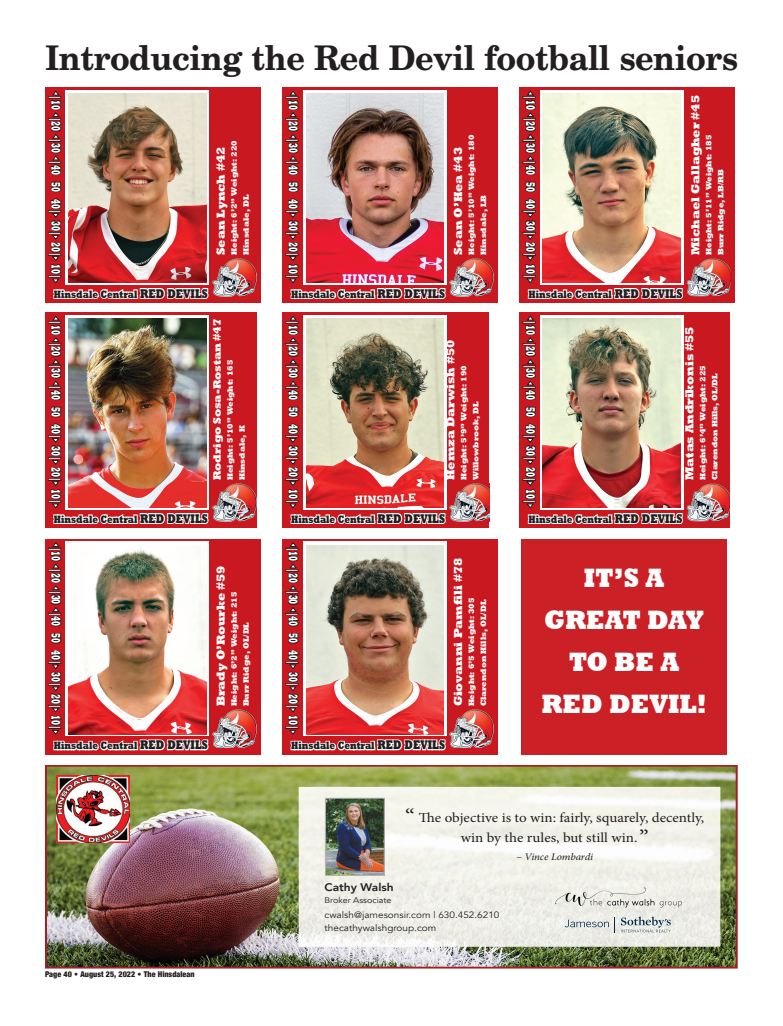
<style>
.page{position:relative;width:783px;height:1026px;background:#fff}
.page>*{position:absolute;margin:0;border:0;box-sizing:border-box;transform-origin:0 0}
.t1{font:700 34px "New Century Schlbk LT Std";letter-spacing:-.015em;color:#231f20;scale:.95 1}
.t2{font:800 27.3px/42px "Rockwell";color:#fff;text-align:center;scale:.91 1}
.t3{font:13.7px/20.2px "Minion Pro";color:#231f20;text-align:center;scale:1.09 1}
.t4{font:800 13px "Rockwell";letter-spacing:-.005em;color:#fff;scale:.56 1}
.t5{font:800 12px "Rockwell";letter-spacing:-.005em;color:#fff}
.t6{font:800 11px "Rockwell";color:#231f20;scale:.75 1}
.t7{font:800 11px "Rockwell";letter-spacing:-.005em;color:#fff}
.t8{font:800 11px "Avenir";color:#231f20;scale:1.09 1}
.t9{font:italic 10.1px "Minion Pro";letter-spacing:-.015em;color:#231f20;scale:1.09 1}
.t10{font:9.2px/12.8px "Avenir";color:#231f20;scale:1.09 1}
.t11{font:8.2px "Avenir";color:#231f20;scale:1.09 1}
.t12{font:800 8px/12px "Rockwell";letter-spacing:-.005em;color:#fff}
.t13{font:900 condensed 8px "Helvetica Neue";color:#231f20}
.s1{font-size:13px}
.s2{font-size:22px}
</style>
<div class="page">
<div style="left:45px;top:87px;width:215px;height:216px;background:#c9181f"></div>
<svg style="left:48px;top:90px;width:161px;height:209px"></svg>
<img style="left:213px;top:258px;width:43px;height:38px">
<div style="left:282px;top:87px;width:216px;height:216px;background:#c9181f"></div>
<svg style="left:285px;top:90px;width:162px;height:209px"></svg>
<img style="left:450px;top:258px;width:43px;height:38px">
<div style="left:520px;top:87px;width:215px;height:216px;background:#c9181f"></div>
<svg style="left:523px;top:90px;width:161px;height:209px"></svg>
<img style="left:687px;top:258px;width:44px;height:38px">
<div style="left:45px;top:312px;width:211px;height:216px;background:#c9181f"></div>
<svg style="left:48px;top:316px;width:161px;height:208px"></svg>
<img style="left:213px;top:483px;width:43px;height:38px">
<div style="left:282px;top:312px;width:207px;height:216px;background:#c9181f"></div>
<svg style="left:285px;top:316px;width:162px;height:208px"></svg>
<img style="left:450px;top:483px;width:39px;height:38px">
<div style="left:520px;top:312px;width:210px;height:216px;background:#c9181f"></div>
<svg style="left:523px;top:316px;width:161px;height:208px"></svg>
<img style="left:687px;top:483px;width:43px;height:38px">
<div style="left:45px;top:539px;width:215px;height:215px;background:#c9181f"></div>
<svg style="left:48px;top:542px;width:161px;height:209px"></svg>
<img style="left:213px;top:710px;width:43px;height:38px">
<div style="left:282px;top:539px;width:216px;height:215px;background:#c9181f"></div>
<svg style="left:285px;top:542px;width:162px;height:209px"></svg>
<img style="left:450px;top:710px;width:43px;height:38px">
<img style="left:68px;top:93px;width:138px;height:189px">
<img style="left:306px;top:93px;width:138px;height:189px">
<img style="left:542px;top:93px;width:138px;height:189px">
<img style="left:68px;top:318px;width:138px;height:190px">
<img style="left:306px;top:318px;width:138px;height:190px">
<img style="left:542px;top:318px;width:138px;height:190px">
<img style="left:68px;top:545px;width:138px;height:189px">
<img style="left:306px;top:545px;width:138px;height:189px">
<div style="left:521px;top:539px;width:206px;height:215px;background:#ca2026"></div>
<img style="left:48px;top:768px;width:687px;height:198px">
<div style="left:45px;top:765px;width:693px;height:204px;border:2px solid #a71e24"></div>
<img style="left:299px;top:787px;width:421px;height:159px">
<img style="left:57px;top:776px;width:73px;height:67px">
<img style="left:327px;top:800px;width:56px;height:74px">
<div style="left:325px;top:798px;width:60px;height:78px;border:1px solid #b4b5b8"></div>
<svg style="left:615px;top:917px;width:56px;height:15px"></svg>
<svg style="left:565px;top:920px;width:44px;height:7px"></svg>
<img style="left:552px;top:885px;width:132px;height:28px">
<h1 class="t1" style="left:45px;top:36px;width:731px">Introducing the Red Devil football seniors</h1>
<h3 class="t4" style="left:63px;top:95px;width:329px;rotate:90deg">|10 |20 |30 |40 50 40| 30| 20| 10|</h3>
<h3 class="t6" style="left:54px;top:288px;width:207px">Hinsdale Central <span class="s1">RED DEVILS</span></h3>
<h3 class="t5" style="left:214px;top:255px;width:110px;rotate:-90deg">Sean Lynch #42</h3>
<p class="t12" style="left:228px;top:255px;width:116px;rotate:-90deg">Height: 6’2” Weight: 220<br>Hinsdale, DL</p>
<h3 class="t7" style="left:211px;top:480px;width:163px;rotate:-90deg">Rodrigo Sosa-Rostan #47</h3>
<h3 class="t4" style="left:63px;top:320px;width:329px;rotate:90deg">|10 |20 |30 |40 50 40| 30| 20| 10|</h3>
<h3 class="t6" style="left:54px;top:513px;width:207px">Hinsdale Central <span class="s1">RED DEVILS</span></h3>
<p class="t12" style="left:224px;top:480px;width:122px;rotate:-90deg">Height: 5’10” Weight: 165<br>Hinsdale, K</p>
<h3 class="t4" style="left:63px;top:547px;width:329px;rotate:90deg">|10 |20 |30 |40 50 40| 30| 20| 10|</h3>
<h3 class="t6" style="left:54px;top:739px;width:207px">Hinsdale Central <span class="s1">RED DEVILS</span></h3>
<h3 class="t5" style="left:214px;top:706px;width:142px;rotate:-90deg">Brady O’Rourke #59</h3>
<p class="t12" style="left:228px;top:706px;width:116px;rotate:-90deg">Height: 6’2” Weight: 215<br>Burr Ridge, OL/DL</p>
<p class="t13" style="left:45px;top:967px;width:151px">Page 40 • August 25, 2022 • The Hinsdalean</p>
<h3 class="t4" style="left:301px;top:95px;width:329px;rotate:90deg">|10 |20 |30 |40 50 40| 30| 20| 10|</h3>
<h3 class="t6" style="left:291px;top:288px;width:207px">Hinsdale Central <span class="s1">RED DEVILS</span></h3>
<p class="t12" style="left:466px;top:255px;width:122px;rotate:-90deg">Height: 5’10” Weight: 180<br>Hinsdale, LB</p>
<h3 class="t5" style="left:451px;top:255px;width:109px;rotate:-90deg">Sean O’Hea #43</h3>
<h3 class="t4" style="left:301px;top:320px;width:329px;rotate:90deg">|10 |20 |30 |40 50 40| 30| 20| 10|</h3>
<h3 class="t6" style="left:291px;top:513px;width:207px">Hinsdale Central <span class="s1">RED DEVILS</span></h3>
<h3 class="t5" style="left:443px;top:480px;width:142px;rotate:-90deg">Hemza Darwish #50</h3>
<p class="t12" style="left:458px;top:480px;width:116px;rotate:-90deg">Height: 5’9” Weight: 190<br>Willowbrook, DL</p>
<h3 class="t4" style="left:301px;top:547px;width:329px;rotate:90deg">|10 |20 |30 |40 50 40| 30| 20| 10|</h3>
<h3 class="t6" style="left:291px;top:739px;width:207px">Hinsdale Central <span class="s1">RED DEVILS</span></h3>
<h3 class="t5" style="left:451px;top:706px;width:150px;rotate:-90deg">Giovanni Pamfili #78</h3>
<p class="t12" style="left:466px;top:706px;width:110px;rotate:-90deg">Height: 6’5 Weight: 305<br>Clarendon Hills, OL/DL</p>
<h3 class="t4" style="left:538px;top:95px;width:329px;rotate:90deg">|10 |20 |30 |40 50 40| 30| 20| 10|</h3>
<h3 class="t6" style="left:528px;top:288px;width:207px">Hinsdale Central <span class="s1">RED DEVILS</span></h3>
<h3 class="t5" style="left:689px;top:255px;width:161px;rotate:-90deg">Michael Gallagher #45</h3>
<p class="t12" style="left:703px;top:255px;width:122px;rotate:-90deg">Height: 5’11” Weight: 185<br>Burr Ridge, LB/RB</p>
<h3 class="t4" style="left:538px;top:320px;width:329px;rotate:90deg">|10 |20 |30 |40 50 40| 30| 20| 10|</h3>
<h3 class="t6" style="left:528px;top:513px;width:207px">Hinsdale Central <span class="s1">RED DEVILS</span></h3>
<h3 class="t5" style="left:682px;top:480px;width:155px;rotate:-90deg">Matas Andrikonis #55</h3>
<p class="t12" style="left:697px;top:480px;width:116px;rotate:-90deg">Height: 6’4” Weight: 225<br>Clarendon Hills, OL/DL</p>
<h2 class="t2" style="left:541px;top:557px;width:183px">IT’S A<br>GREAT DAY<br>TO BE A<br>RED DEVIL!</h2>
<h3 class="t3" style="left:405px;top:807px;width:276px"><span class="s2">“</span> The objective is to win: fairly, squarely, decently, win by the rules, but still win.<span class="s2">”</span></h3>
<p class="t9" style="left:516px;top:850px;width:72px">– Vince Lombardi</p>
<h3 class="t8" style="left:325px;top:879px;width:65px">Cathy Walsh</h3>
<p class="t11" style="left:325px;top:895px;width:63px">Broker Associate</p>
<p class="t10" style="left:325px;top:908px;width:162px">cwalsh@jamesonsir.com | 630.452.6210 thecathywalshgroup.com</p>
</div>
